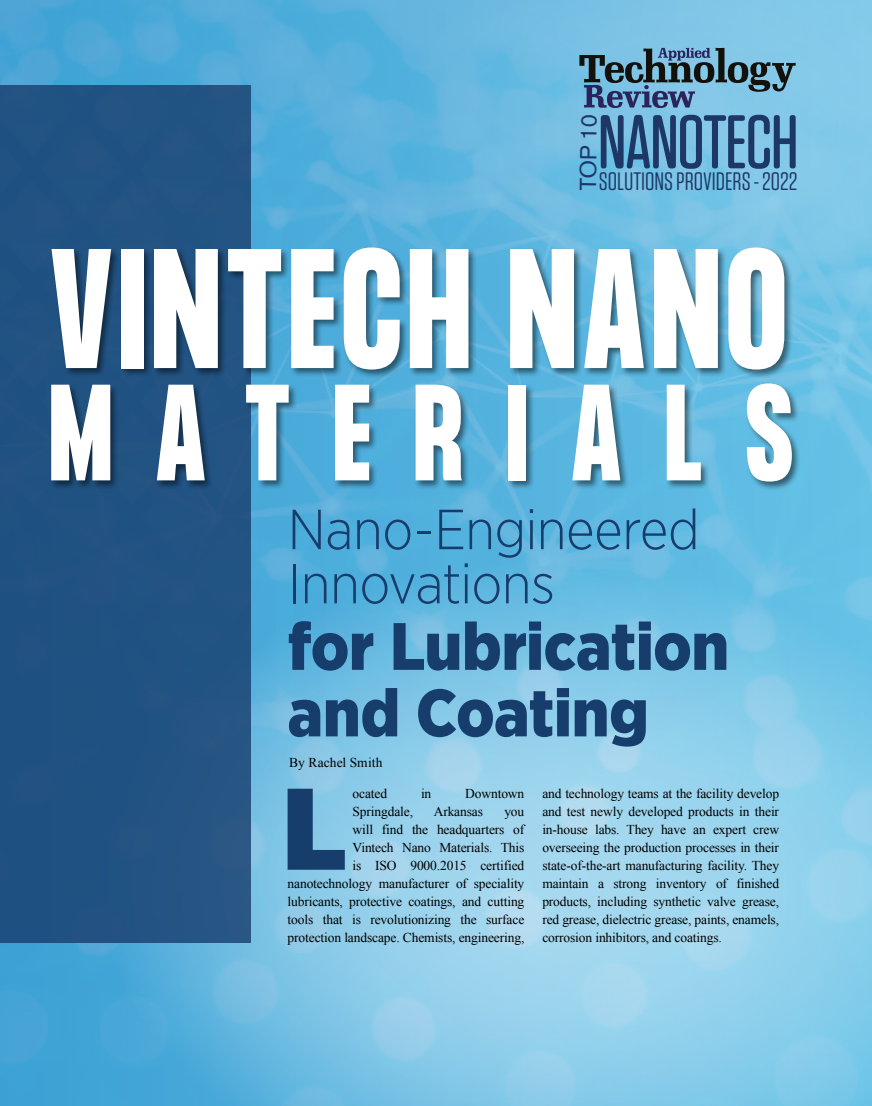
<style>
.page{position:relative;width:872px;height:1106px;background:#fff}
.page>*{position:absolute;margin:0;border:0;box-sizing:border-box;transform-origin:0 0}
.t1{font:700 148.8px "Formula Condensed";letter-spacing:.05em;color:#fff}
.t2{font:900 121.5px "Ancona";color:#173d6d}
.t3{font:700 119.55px "Formula Condensed";letter-spacing:.37em;color:#fff}
.t4{font:500 75.9px "Tungsten Rounded";letter-spacing:-.02em;color:#1d3867}
.t5{font:900 66.75px/66.4px "Gotham Narrow";letter-spacing:-.005em;color:#173d6d}
.t6{font:300 56.4px/54.2px "Gotham Narrow";letter-spacing:-.015em;color:#173d6d}
.t7{font:25.2px "Tungsten Rounded";color:#1d3867}
.t8{font:23.1px "A750 Sans";color:#1d3867}
.t9{font:13.5px/18px "Times New Roman";letter-spacing:-.01em;color:#000;text-align:right}
</style>
<div class="page">
<img style="left:0;top:0;width:872px;height:1106px">
<div style="left:49px;top:246px;width:752px;height:244px;background:#000;opacity:.5"></div>
<img style="left:0;top:30px;width:510px;height:1076px">
<svg style="left:579px;top:48px;width:216px;height:60px;background:#5f8ca7"></svg>
<h3 class="t8" style="left:575px;top:190px;width:78px;rotate:-89deg">TOP 10</h3>
<h3 class="t4" style="left:598px;top:104px;width:202px">NANOTECH</h3>
<h3 class="t7" style="left:599px;top:169px;width:200px">SOLUTIONS PROVIDERS - 2022</h3>
<h1 class="t1" style="left:50px;top:220px;width:737px">VINTECH NANO</h1>
<h3 class="t3" style="left:50px;top:362px;width:744px">MATERIALS</h3>
<h3 class="t6" style="left:287px;top:501px;width:414px">Nano-Engineered<br>Innovations</h3>
<h3 class="t5" style="left:287px;top:612px;width:443px">for Lubrication and Coating</h3>
<p class="t9" style="left:289px;top:753px;width:95px">By Rachel Smith</p>
<h2 class="t2" style="left:281px;top:739px;width:67px">L</h2>
<p class="t9" style="left:352px;top:784px;width:36px">ocated</p>
<p class="t9" style="left:421px;top:784px;width:12px">in</p>
<p class="t9" style="left:465px;top:784px;width:61px">Downtown</p>
<p class="t9" style="left:352px;top:802px;width:62px">Springdale,</p>
<p class="t9" style="left:434px;top:802px;width:51px">Arkansas</p>
<p class="t9" style="left:287px;top:802px;width:238px">you<br>will find the headquarters of<br>Vintech Nano Materials. This<br>is ISO 9000.2015 certified nanotechnology manufacturer of speciality lubricants, protective coatings, and cutting tools that is revolutionizing the surface protection landscape. Chemists, engineering,</p>
<p class="t9" style="left:542px;top:784px;width:238px;text-align:justify">and technology teams at the facility develop and test newly developed products in their in-house labs. They have an expert crew overseeing the production processes in their state-of-the-art manufacturing facility. They maintain a strong inventory of finished products, including synthetic valve grease, red grease, dielectric grease, paints, enamels, corrosion inhibitors, and coatings.</p>
</div>
